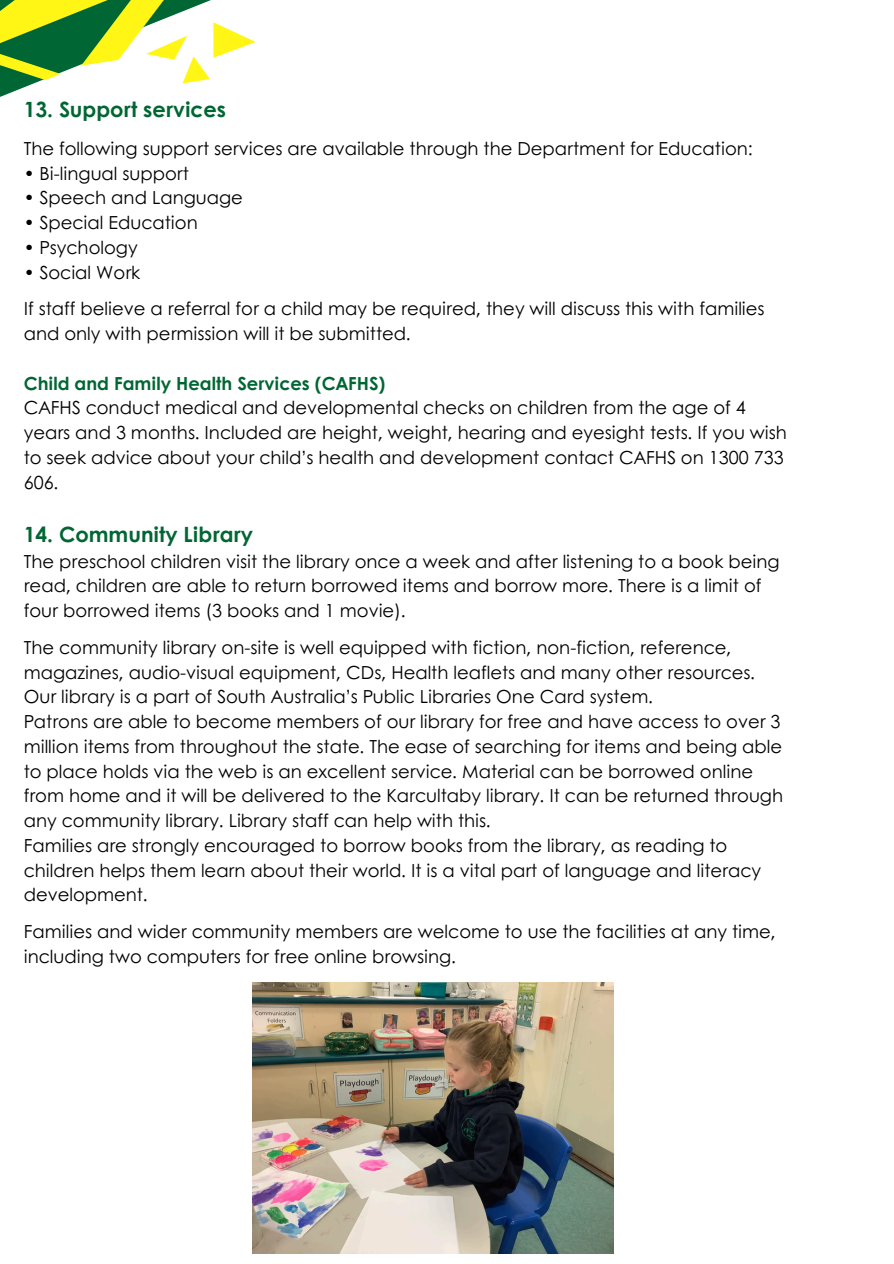
<style>
.page{position:relative;width:894px;height:1264px;background:#fff}
.page>*{position:absolute;margin:0;border:0;box-sizing:border-box;transform-origin:0 0}
.t1{font:700 21px "Century Gothic";color:#063}
.t2{font:18px/24.8px "Century Gothic";color:#000}
.t3{font:700 18px "Century Gothic";color:#063}
</style>
<div class="page">
<svg style="left:0;top:0;width:256px;height:97px"></svg>
<img style="left:252px;top:982px;width:361px;height:271px">
<p class="t1" style="left:24px;top:94px;width:204px">13. Support services</p>
<h1 class="t2" style="left:24px;top:135px;width:730px">The following support services are available through the Department for Education:</h1>
<p class="t2" style="left:24px;top:160px;width:167px">• Bi-lingual support</p>
<p class="t2" style="left:24px;top:185px;width:221px">• Speech and Language</p>
<p class="t2" style="left:24px;top:209px;width:175px">• Special Education</p>
<p class="t2" style="left:24px;top:234px;width:115px">• Psychology</p>
<p class="t2" style="left:24px;top:259px;width:118px">• Social Work</p>
<p class="t2" style="left:24px;top:296px;width:742px">If staff believe a referral for a child may be required, they will discuss this with families and only with permission will it be submitted.</p>
<p class="t3" style="left:24px;top:369px;width:363px">Child and Family Health Services (CAFHS)</p>
<p class="t2" style="left:24px;top:395px;width:764px">CAFHS conduct medical and developmental checks on children from the age of 4 years and 3 months. Included are height, weight, hearing and eyesight tests. If you wish to seek advice about your child’s health and development contact CAFHS on 1300 733<br>606.</p>
<p class="t1" style="left:24px;top:518px;width:231px">14. Community Library</p>
<p class="t2" style="left:24px;top:548px;width:757px">The preschool children visit the library once a week and after listening to a book being read, children are able to return borrowed items and borrow more. There is a limit of four borrowed items (3 books and 1 movie).</p>
<p class="t2" style="left:24px;top:634px;width:732px">The community library on-site is well equipped with fiction, non-fiction, reference, magazines, audio-visual equipment, CDs, Health leaflets and many other resources.</p>
<p class="t2" style="left:24px;top:683px;width:630px">Our library is a part of South Australia’s Public Libraries One Card system.</p>
<p class="t2" style="left:24px;top:708px;width:760px">Patrons are able to become members of our library for free and have access to over 3 million items from throughout the state. The ease of searching for items and being able to place holds via the web is an excellent service. Material can be borrowed online from home and it will be delivered to the Karcultaby library. It can be returned through any community library. Library staff can help with this.</p>
<p class="t2" style="left:24px;top:832px;width:738px">Families are strongly encouraged to borrow books from the library, as reading to children helps them learn about their world. It is a vital part of language and literacy development.</p>
<p class="t2" style="left:24px;top:918px;width:753px">Families and wider community members are welcome to use the facilities at any time, including two computers for free online browsing.</p>
</div>
